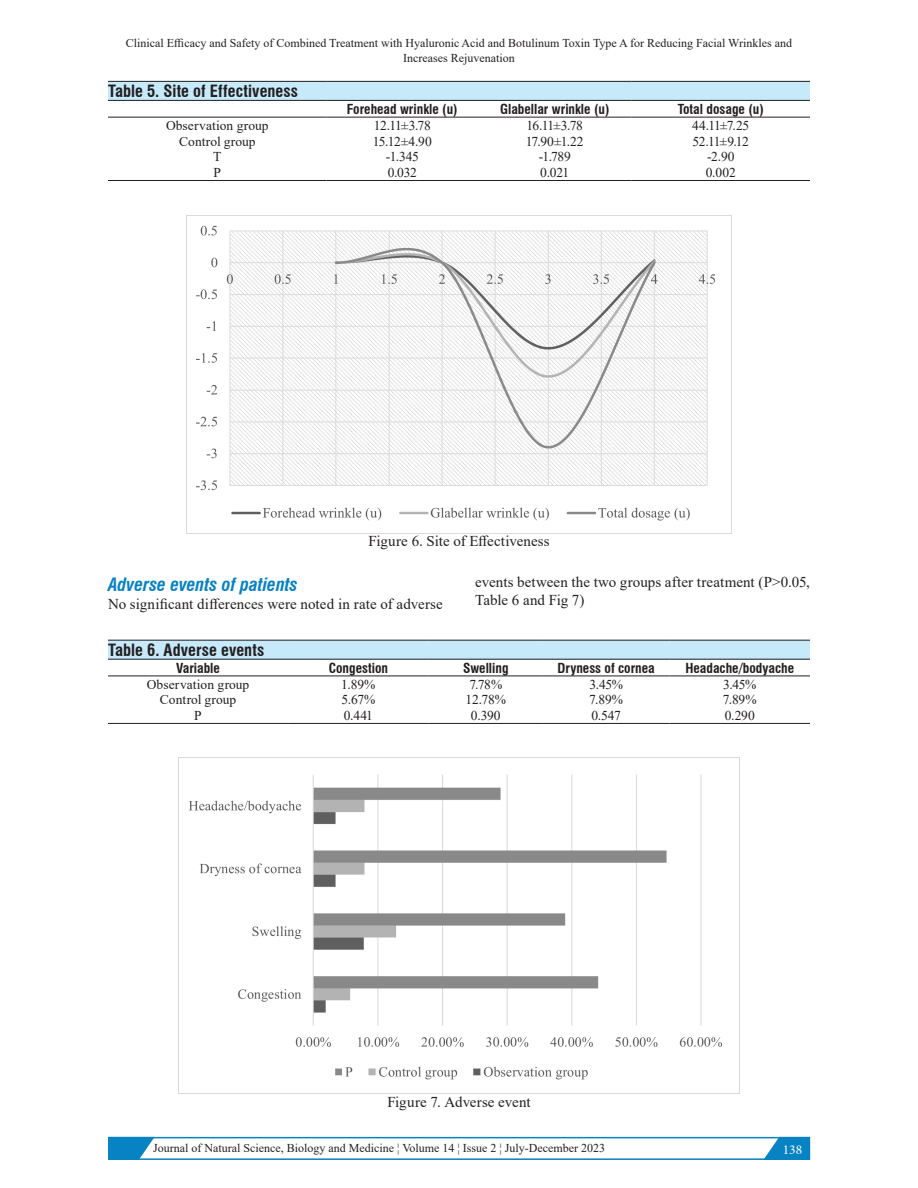
<style>
.page{position:relative;width:918px;height:1188px;background:#fff}
.page>*{position:absolute;margin:0;border:0;box-sizing:border-box;transform-origin:0 0}
.JNSBM_Heading_1_fina{font:italic 700 condensed 18px "Swiss 721 BT";color:#0782c2}
.t1{font:700 condensed 16.5px "Swiss 721 BT";letter-spacing:.005em;color:#231f20}
.t2{font:15px/18px "Times New Roman";letter-spacing:.005em;color:#231f20}
.Table_Paragraph{font:13.5px "Times New Roman";color:#231f20}
.t3{font:700 condensed 13.5px "Swiss 721 BT";color:#231f20}
.t4{font:13.5px "Minion Pro";color:#fff}
.t5{font:12px/14.4px "Times New Roman";color:#231f20;text-align:center}
</style>
<div class="page">
<div style="left:108px;top:1137px;width:702px;height:23px;border:2px solid #0782c2"></div>
<svg style="left:108px;top:1136px;width:48px;height:24px"></svg>
<svg style="left:762px;top:1136px;width:49px;height:24px"></svg>
<div style="left:779px;top:1143px;width:28px;height:12px;background:#0782c2"></div>
<img style="left:196px;top:225px;width:519px;height:296px">
<div style="left:108px;top:81px;width:702px;height:19px;background:#c6eafa"></div>
<hr style="left:108px;top:81px;width:219px;height:1px;background:#231f20">
<hr style="left:327px;top:81px;width:151px;height:1px;background:#231f20">
<hr style="left:478px;top:81px;width:154px;height:1px;background:#231f20">
<hr style="left:632px;top:81px;width:178px;height:1px;background:#231f20">
<hr style="left:108px;top:100px;width:219px;height:1px;background:#231f20">
<hr style="left:327px;top:100px;width:151px;height:1px;background:#231f20">
<hr style="left:478px;top:100px;width:154px;height:1px;background:#231f20">
<hr style="left:632px;top:100px;width:178px;height:1px;background:#231f20">
<hr style="left:108px;top:117px;width:219px;height:1px;background:#231f20">
<hr style="left:327px;top:117px;width:151px;height:1px;background:#231f20">
<hr style="left:478px;top:117px;width:154px;height:1px;background:#231f20">
<hr style="left:632px;top:117px;width:178px;height:1px;background:#231f20">
<hr style="left:108px;top:180px;width:219px;height:1px;background:#231f20">
<hr style="left:327px;top:180px;width:151px;height:1px;background:#231f20">
<hr style="left:478px;top:180px;width:154px;height:1px;background:#231f20">
<hr style="left:632px;top:180px;width:178px;height:1px;background:#231f20">
<div style="left:108px;top:640px;width:702px;height:19px;background:#c6eafa"></div>
<hr style="left:108px;top:640px;width:180px;height:1px;background:#231f20">
<hr style="left:288px;top:640px;width:141px;height:1px;background:#231f20">
<hr style="left:429px;top:640px;width:114px;height:1px;background:#231f20">
<hr style="left:543px;top:640px;width:127px;height:1px;background:#231f20">
<hr style="left:670px;top:640px;width:140px;height:1px;background:#231f20">
<hr style="left:108px;top:659px;width:180px;height:1px;background:#231f20">
<hr style="left:288px;top:659px;width:141px;height:1px;background:#231f20">
<hr style="left:429px;top:659px;width:114px;height:1px;background:#231f20">
<hr style="left:543px;top:659px;width:127px;height:1px;background:#231f20">
<hr style="left:670px;top:659px;width:140px;height:1px;background:#231f20">
<hr style="left:108px;top:676px;width:180px;height:1px;background:#231f20">
<hr style="left:288px;top:676px;width:141px;height:1px;background:#231f20">
<hr style="left:429px;top:676px;width:114px;height:1px;background:#231f20">
<hr style="left:543px;top:676px;width:127px;height:1px;background:#231f20">
<hr style="left:670px;top:676px;width:140px;height:1px;background:#231f20">
<hr style="left:108px;top:723px;width:180px;height:1px;background:#231f20">
<hr style="left:288px;top:723px;width:141px;height:1px;background:#231f20">
<hr style="left:429px;top:723px;width:114px;height:1px;background:#231f20">
<hr style="left:543px;top:723px;width:127px;height:1px;background:#231f20">
<hr style="left:670px;top:723px;width:140px;height:1px;background:#231f20">
<img style="left:179px;top:757px;width:560px;height:337px">
<p class="t5" style="left:126px;top:36px;width:668px">Clinical Efficacy and Safety of Combined Treatment with Hyaluronic Acid and Botulinum Toxin Type A for Reducing Facial Wrinkles and<br>Increases Rejuvenation</p>
<p class="t1" style="left:108px;top:81px;width:192px">Table 5. Site of Effectiveness</p>
<p class="t3" style="left:347px;top:101px;width:112px">Forehead wrinkle (u)</p>
<p class="t3" style="left:500px;top:101px;width:111px">Glabellar wrinkle (u)</p>
<p class="t3" style="left:678px;top:101px;width:87px">Total dosage (u)</p>
<p class="Table_Paragraph" style="left:166px;top:116px;width:104px">Observation group</p>
<p class="Table_Paragraph" style="left:374px;top:116px;width:58px">12.11±3.78</p>
<p class="Table_Paragraph" style="left:527px;top:116px;width:58px">16.11±3.78</p>
<p class="Table_Paragraph" style="left:692px;top:116px;width:59px">44.11±7.25</p>
<p class="Table_Paragraph" style="left:179px;top:132px;width:78px">Control group</p>
<p class="Table_Paragraph" style="left:373px;top:132px;width:60px">15.12±4.90</p>
<p class="Table_Paragraph" style="left:526px;top:132px;width:59px">17.90±1.22</p>
<p class="Table_Paragraph" style="left:693px;top:132px;width:58px">52.11±9.12</p>
<p class="Table_Paragraph" style="left:213px;top:147px;width:10px">T</p>
<p class="Table_Paragraph" style="left:386px;top:147px;width:34px">-1.345</p>
<p class="Table_Paragraph" style="left:539px;top:147px;width:34px">-1.789</p>
<p class="Table_Paragraph" style="left:707px;top:147px;width:29px">-2.90</p>
<p class="Table_Paragraph" style="left:214px;top:163px;width:9px">P</p>
<p class="Table_Paragraph" style="left:388px;top:163px;width:31px">0.032</p>
<p class="Table_Paragraph" style="left:540px;top:163px;width:30px">0.021</p>
<p class="Table_Paragraph" style="left:706px;top:163px;width:31px">0.002</p>
<p class="t2" style="left:368px;top:532px;width:183px">Figure 6. Site of Effectiveness</p>
<p class="JNSBM_Heading_1_fina" style="left:108px;top:573px;width:191px">Adverse events of patients</p>
<p class="t2" style="left:108px;top:594px;width:336px">No significant differences were noted in rate of adverse</p>
<p class="t2" style="left:475px;top:573px;width:336px">events between the two groups after treatment (P&gt;0.05,<br>Table 6 and Fig 7)</p>
<p class="t1" style="left:108px;top:640px;width:158px">Table 6. Adverse events</p>
<p class="t3" style="left:176px;top:660px;width:45px">Variable</p>
<p class="t3" style="left:329px;top:660px;width:61px">Congestion</p>
<p class="t3" style="left:463px;top:660px;width:47px">Swelling</p>
<p class="t3" style="left:558px;top:660px;width:99px">Dryness of cornea</p>
<p class="t3" style="left:685px;top:660px;width:110px">Headache/bodyache</p>
<p class="Table_Paragraph" style="left:147px;top:674px;width:104px">Observation group</p>
<p class="Table_Paragraph" style="left:341px;top:674px;width:36px">1.89%</p>
<p class="Table_Paragraph" style="left:469px;top:674px;width:34px">7.78%</p>
<p class="Table_Paragraph" style="left:589px;top:674px;width:35px">3.45%</p>
<p class="Table_Paragraph" style="left:723px;top:674px;width:35px">3.45%</p>
<p class="Table_Paragraph" style="left:160px;top:690px;width:78px">Control group</p>
<p class="Table_Paragraph" style="left:341px;top:690px;width:36px">5.67%</p>
<p class="Table_Paragraph" style="left:466px;top:690px;width:42px">12.78%</p>
<p class="Table_Paragraph" style="left:589px;top:690px;width:35px">7.89%</p>
<p class="Table_Paragraph" style="left:723px;top:690px;width:35px">7.89%</p>
<p class="Table_Paragraph" style="left:194px;top:706px;width:9px">P</p>
<p class="Table_Paragraph" style="left:344px;top:706px;width:31px">0.441</p>
<p class="Table_Paragraph" style="left:471px;top:706px;width:31px">0.390</p>
<p class="Table_Paragraph" style="left:591px;top:706px;width:31px">0.547</p>
<p class="Table_Paragraph" style="left:725px;top:706px;width:31px">0.290</p>
<p class="t2" style="left:387px;top:1093px;width:145px">Figure 7. Adverse event</p>
<p class="t5" style="left:153px;top:1140px;width:454px">Journal of Natural Science, Biology and Medicine ¦ Volume 14 ¦ Issue 2 ¦ July-December 2023</p>
<p class="t4" style="left:783px;top:1141px;width:21px">138</p>
</div>
